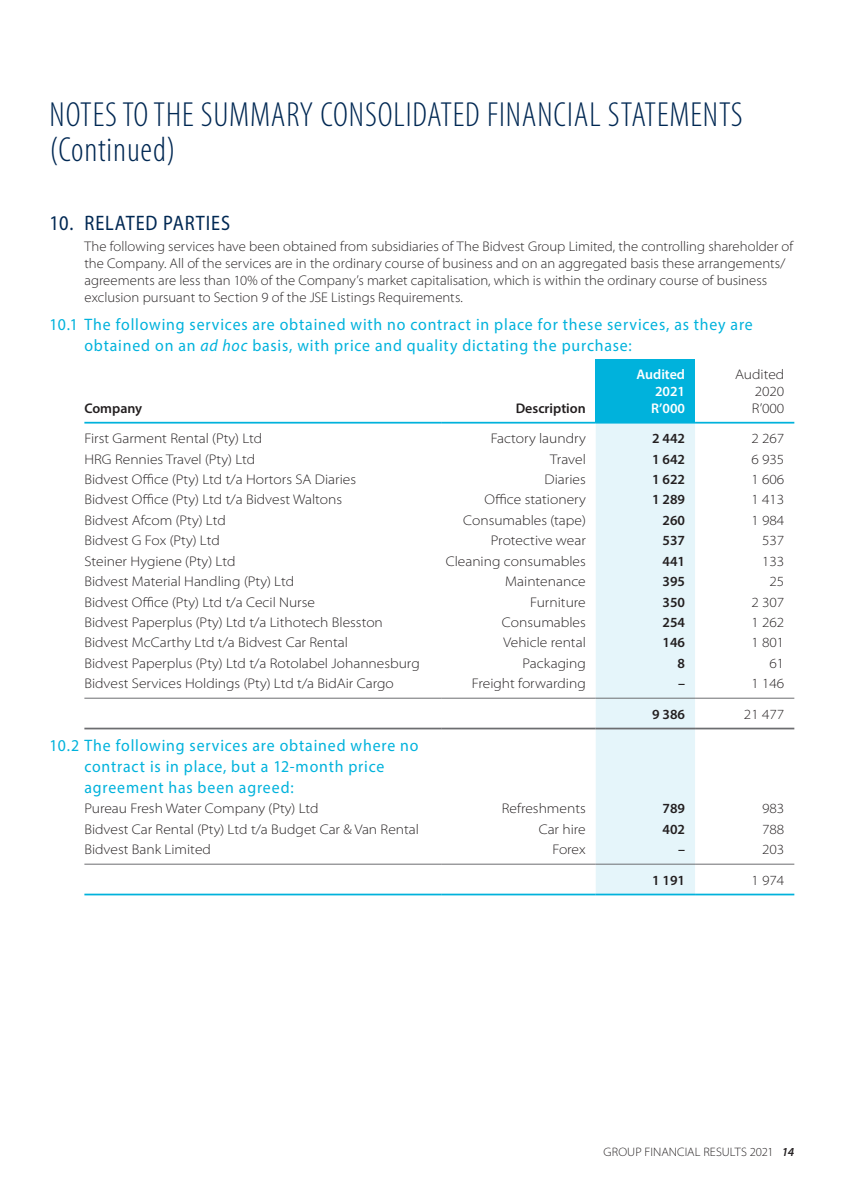
<style>
.page{position:relative;width:844px;height:1191px;background:#fff}
.page>*{position:absolute;margin:0;border:0;box-sizing:border-box;transform-origin:0 0}
._2021_-_Page_headers{font:300 condensed 35px/35px "Myriad Pro";letter-spacing:.025em;color:#002853}
._2021___Level_1{font:semi-condensed 21px "Myriad Pro";letter-spacing:.045em;color:#002853;scale:.95 1}
._2021___Level_2{font:16.62px/21px "Myriad Pro";letter-spacing:.05em;color:#00b2dc;scale:.95 1}
._2020_Body{font:300 semi-expanded 14px "Myriad Pro";color:#231f20}
._2021___Body_copy{font:300 semi-expanded 14px/16.8px "Myriad Pro";color:#231f20;scale:.95 1}
._2020_Body-2{font:600 14px "Myriad Pro";color:#231f20}
._2020_Body-3{font:600 14px "Myriad Pro";color:#fff}
.t1{font:300 semi-expanded 12.25px "Myriad Pro";letter-spacing:.005em;color:#231f20;scale:.95 1}
.s1{font-style:italic}
.s2{font-weight:600;font-style:italic}
</style>
<div class="page">
<div style="left:595px;top:359px;width:99px;height:64px;background:#00b2dc"></div>
<svg style="left:595px;top:423px;width:99px;height:470px;background:#e6f5f9"></svg>
<hr style="left:84px;top:422px;width:357px;height:1px;background:#00b2dc">
<hr style="left:441px;top:422px;width:154px;height:1px;background:#00b2dc">
<hr style="left:694px;top:422px;width:100px;height:1px;background:#00b2dc">
<hr style="left:84px;top:863px;width:357px;height:1px;background:#6c6d70">
<hr style="left:441px;top:863px;width:154px;height:1px;background:#6c6d70">
<hr style="left:595px;top:863px;width:99px;height:1px;background:#6c6d70">
<hr style="left:694px;top:863px;width:100px;height:1px;background:#6c6d70">
<hr style="left:84px;top:698px;width:357px;height:1px;background:#6c6d70">
<hr style="left:441px;top:698px;width:154px;height:1px;background:#6c6d70">
<hr style="left:595px;top:698px;width:99px;height:1px;background:#6c6d70">
<hr style="left:694px;top:698px;width:100px;height:1px;background:#6c6d70">
<hr style="left:84px;top:727px;width:357px;height:2px;background:#6c6d70">
<hr style="left:441px;top:727px;width:154px;height:2px;background:#6c6d70">
<hr style="left:595px;top:727px;width:99px;height:2px;background:#6c6d70">
<hr style="left:694px;top:727px;width:100px;height:2px;background:#6c6d70">
<hr style="left:84px;top:893px;width:357px;height:2px;background:#00b2dc">
<hr style="left:441px;top:893px;width:154px;height:2px;background:#00b2dc">
<hr style="left:595px;top:893px;width:99px;height:2px;background:#00b2dc">
<hr style="left:694px;top:893px;width:100px;height:2px;background:#00b2dc">
<p class="_2021_-_Page_headers" style="left:50px;top:96px;width:694px">NOTES TO THE SUMMARY CONSOLIDATED FINANCIAL STATEMENTS (Continued)</p>
<p class="_2021___Level_1" style="left:50px;top:210px;width:191px">10. RELATED PARTIES</p>
<p class="_2021___Body_copy" style="left:84px;top:238px;width:747px">The following services have been obtained from subsidiaries of The Bidvest Group Limited, the controlling shareholder of the Company. All of the services are in the ordinary course of business and on an aggregated basis these arrangements/ agreements are less than 10% of the Company’s market capitalisation, which is within the ordinary course of business exclusion pursuant to Section 9 of the JSE Listings Requirements.</p>
<p class="_2021___Level_2" style="left:84px;top:314px;width:705px;text-indent:-35px">10.1 The following services are obtained with no contract in place for these services, as they are obtained on an <span class="s1">ad hoc</span> basis, with price and quality dictating the purchase:</p>
<p class="_2020_Body-2" style="left:84px;top:399px;width:59px">Company</p>
<p class="_2020_Body-2" style="left:515px;top:399px;width:72px">Description</p>
<p class="_2020_Body-3" style="left:636px;top:365px;width:50px">Audited</p>
<p class="_2020_Body-3" style="left:655px;top:382px;width:32px">2021</p>
<p class="_2020_Body-3" style="left:651px;top:399px;width:35px">R’000</p>
<p class="_2020_Body" style="left:735px;top:366px;width:51px">Audited</p>
<p class="_2020_Body" style="left:754px;top:383px;width:31px">2020</p>
<p class="_2020_Body" style="left:751px;top:399px;width:34px">R’000</p>
<p class="_2020_Body" style="left:84px;top:430px;width:179px">First Garment Rental (Pty) Ltd</p>
<p class="_2020_Body" style="left:490px;top:430px;width:97px">Factory laundry</p>
<p class="_2020_Body-2" style="left:652px;top:429px;width:34px">2 442</p>
<p class="_2020_Body" style="left:751px;top:430px;width:35px">2 267</p>
<p class="_2020_Body" style="left:84px;top:450px;width:172px">HRG Rennies Travel (Pty) Ltd</p>
<p class="_2020_Body" style="left:550px;top:450px;width:37px">Travel</p>
<p class="_2020_Body-2" style="left:652px;top:450px;width:34px">1 642</p>
<p class="_2020_Body" style="left:751px;top:450px;width:35px">6 935</p>
<p class="_2020_Body" style="left:84px;top:471px;width:273px">Bidvest Office (Pty) Ltd t/a Hortors SA Diaries</p>
<p class="_2020_Body" style="left:544px;top:471px;width:43px">Diaries</p>
<p class="_2020_Body-2" style="left:652px;top:470px;width:34px">1 622</p>
<p class="_2020_Body" style="left:751px;top:471px;width:35px">1 606</p>
<p class="_2020_Body" style="left:84px;top:491px;width:259px">Bidvest Office (Pty) Ltd t/a Bidvest Waltons</p>
<p class="_2020_Body" style="left:484px;top:491px;width:103px">Office stationery</p>
<p class="_2020_Body-2" style="left:652px;top:491px;width:34px">1 289</p>
<p class="_2020_Body" style="left:751px;top:491px;width:35px">1 413</p>
<p class="_2020_Body" style="left:84px;top:511px;width:143px">Bidvest Afcom (Pty) Ltd</p>
<p class="_2020_Body" style="left:463px;top:511px;width:124px">Consumables (tape)</p>
<p class="_2020_Body-2" style="left:662px;top:511px;width:24px">260</p>
<p class="_2020_Body" style="left:751px;top:511px;width:35px">1 984</p>
<p class="_2020_Body" style="left:84px;top:532px;width:137px">Bidvest G Fox (Pty) Ltd</p>
<p class="_2020_Body" style="left:491px;top:532px;width:96px">Protective wear</p>
<p class="_2020_Body-2" style="left:662px;top:531px;width:24px">537</p>
<p class="_2020_Body" style="left:762px;top:532px;width:24px">537</p>
<p class="_2020_Body" style="left:84px;top:552px;width:152px">Steiner Hygiene (Pty) Ltd</p>
<p class="_2020_Body" style="left:445px;top:552px;width:141px">Cleaning consumables</p>
<p class="_2020_Body-2" style="left:662px;top:552px;width:24px">441</p>
<p class="_2020_Body" style="left:762px;top:552px;width:24px">133</p>
<p class="_2020_Body" style="left:84px;top:573px;width:211px">Bidvest Material Handling (Pty) Ltd</p>
<p class="_2020_Body" style="left:505px;top:573px;width:82px">Maintenance</p>
<p class="_2020_Body-2" style="left:662px;top:572px;width:24px">395</p>
<p class="_2020_Body" style="left:769px;top:573px;width:16px">25</p>
<p class="_2020_Body" style="left:84px;top:593px;width:232px">Bidvest Office (Pty) Ltd t/a Cecil Nurse</p>
<p class="_2020_Body" style="left:530px;top:593px;width:57px">Furniture</p>
<p class="_2020_Body-2" style="left:662px;top:593px;width:24px">350</p>
<p class="_2020_Body" style="left:751px;top:593px;width:35px">2 307</p>
<p class="_2020_Body" style="left:84px;top:614px;width:300px">Bidvest Paperplus (Pty) Ltd t/a Lithotech Blesston</p>
<p class="_2020_Body" style="left:501px;top:614px;width:85px">Consumables</p>
<p class="_2020_Body-2" style="left:662px;top:613px;width:24px">254</p>
<p class="_2020_Body" style="left:751px;top:614px;width:35px">1 262</p>
<p class="_2020_Body" style="left:84px;top:634px;width:265px">Bidvest McCarthy Ltd t/a Bidvest Car Rental</p>
<p class="_2020_Body" style="left:503px;top:634px;width:84px">Vehicle rental</p>
<p class="_2020_Body-2" style="left:662px;top:634px;width:24px">146</p>
<p class="_2020_Body" style="left:751px;top:634px;width:35px">1 801</p>
<p class="_2020_Body" style="left:84px;top:654px;width:337px">Bidvest Paperplus (Pty) Ltd t/a Rotolabel Johannesburg</p>
<p class="_2020_Body" style="left:522px;top:654px;width:65px">Packaging</p>
<p class="_2020_Body-2" style="left:677px;top:654px;width:9px">8</p>
<p class="_2020_Body" style="left:769px;top:654px;width:16px">61</p>
<p class="_2020_Body" style="left:84px;top:675px;width:311px">Bidvest Services Holdings (Pty) Ltd t/a BidAir Cargo</p>
<p class="_2020_Body" style="left:471px;top:675px;width:115px">Freight forwarding</p>
<p class="_2020_Body-2" style="left:678px;top:674px;width:8px">–</p>
<p class="_2020_Body" style="left:751px;top:675px;width:35px">1 146</p>
<p class="_2020_Body-2" style="left:652px;top:705px;width:34px">9 386</p>
<p class="_2020_Body" style="left:743px;top:705px;width:42px">21 477</p>
<p class="_2021___Level_2" style="left:50px;top:734px;width:390px">10.2 The following services are obtained where no</p>
<p class="_2021___Level_2" style="left:84px;top:755px;width:317px">contract is in place, but a 12-month price agreement has been agreed:</p>
<p class="_2020_Body" style="left:84px;top:800px;width:236px">Pureau Fresh Water Company (Pty) Ltd</p>
<p class="_2020_Body" style="left:501px;top:800px;width:85px">Refreshments</p>
<p class="_2020_Body-2" style="left:662px;top:799px;width:24px">789</p>
<p class="_2020_Body" style="left:762px;top:800px;width:24px">983</p>
<p class="_2020_Body" style="left:84px;top:820px;width:336px">Bidvest Car Rental (Pty) Ltd t/a Budget Car &amp; Van Rental</p>
<p class="_2020_Body" style="left:538px;top:820px;width:49px">Car hire</p>
<p class="_2020_Body-2" style="left:662px;top:820px;width:24px">402</p>
<p class="_2020_Body" style="left:762px;top:820px;width:24px">788</p>
<p class="_2020_Body" style="left:84px;top:841px;width:128px">Bidvest Bank Limited</p>
<p class="_2020_Body" style="left:552px;top:841px;width:35px">Forex</p>
<p class="_2020_Body-2" style="left:678px;top:840px;width:8px">–</p>
<p class="_2020_Body" style="left:762px;top:841px;width:24px">203</p>
<p class="_2020_Body-2" style="left:652px;top:871px;width:34px">1 191</p>
<p class="_2020_Body" style="left:751px;top:871px;width:35px">1 974</p>
<p class="t1" style="left:603px;top:1144px;width:202px">GROUP FINANCIAL RESULTS 2021 <span class="s2">14</span></p>
</div>
